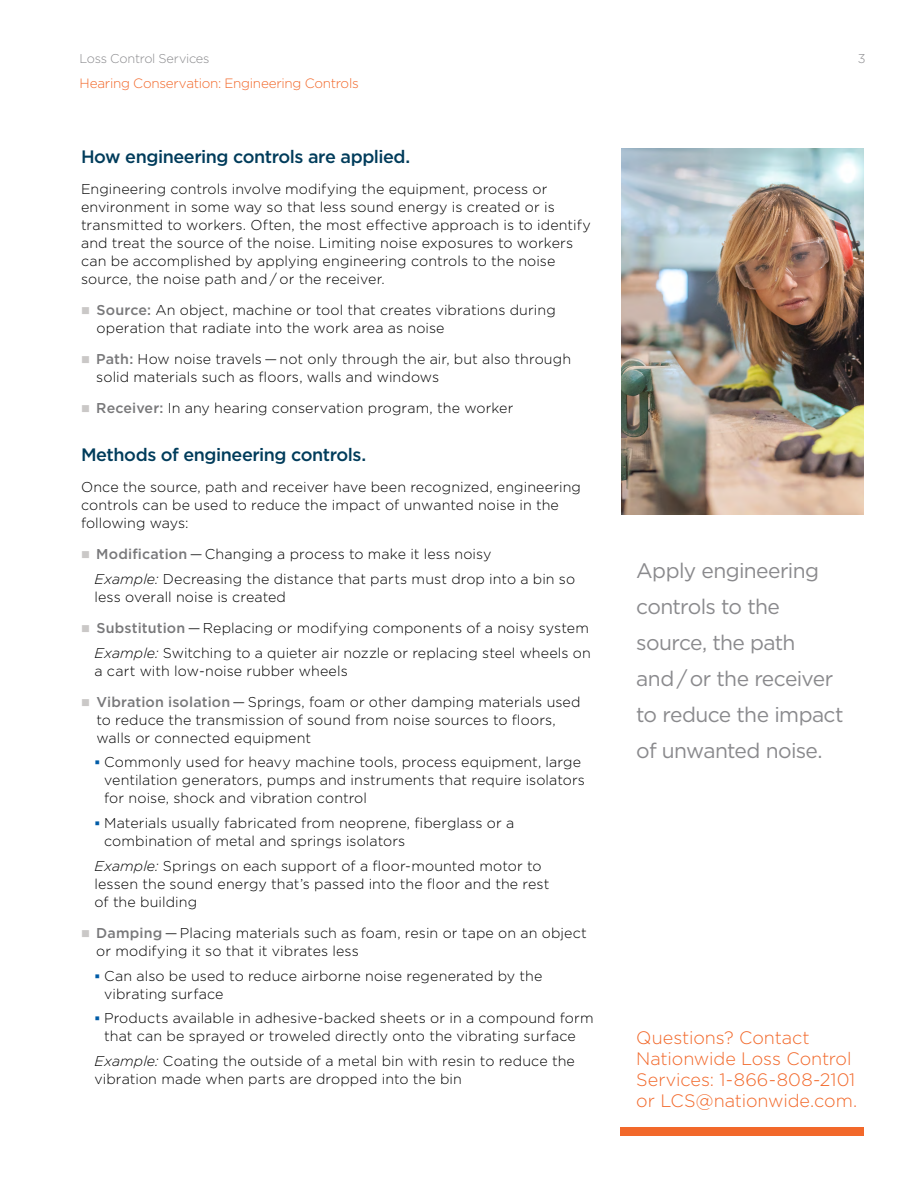
<style>
.page{position:relative;width:918px;height:1188px;background:#fff}
.page>*{position:absolute;margin:0;border:0;box-sizing:border-box;transform-origin:0 0}
.t1{font:21px/36px "Gotham";letter-spacing:-.03em;color:#8a8a8d}
.t2{font:300 18px/21px "Gotham";letter-spacing:-.005em;color:#f2682a}
.Subhead__Main{font:500 18px "Gotham";letter-spacing:-.025em;color:#013c5b}
.Body_Text{font:300 14.25px/18px "Gotham";letter-spacing:.005em;color:#000}
.t3{font:300 13.5px "Gotham";letter-spacing:-.02em;color:#f2682a}
.t4{font:300 12.75px "Gotham";letter-spacing:-.02em;color:#8a8a8d}
.s1{color:#cac8c7}
.s2{font-weight:500;color:#78787a}
.s3{font-style:italic}
.s4{color:#005ca7}
</style>
<div class="page">
<div style="left:620px;top:1127px;width:243px;height:8px;background:#f2682a"></div>
<img style="left:621px;top:148px;width:243px;height:367px">
<p class="t4" style="left:80px;top:50px;width:131px">Loss Control Services</p>
<p class="t3" style="left:80px;top:75px;width:281px">Hearing Conservation: Engineering Controls</p>
<p class="Subhead__Main" style="left:81px;top:145px;width:331px">How engineering controls are applied.</p>
<p class="Body_Text" style="left:81px;top:180px;width:511px">Engineering controls involve modifying the equipment, process or environment in some way so that less sound energy is created or is transmitted to workers. Often, the most effective approach is to identify and treat the source of the noise. Limiting noise exposures to workers can be accomplished by applying engineering controls to the noise source, the noise path and / or the receiver.</p>
<p class="Body_Text" style="left:97px;top:301px;width:461px;text-indent:-16px"><span class="s1">■</span> <span class="s2">Source:</span> An object, machine or tool that creates vibrations during operation that radiate into the work area as noise</p>
<p class="Body_Text" style="left:96px;top:350px;width:476px;text-indent:-15px"><span class="s1">■</span> <span class="s2">Path:</span> How noise travels — not only through the air, but also through solid materials such as floors, walls and windows</p>
<p class="Body_Text" style="left:81px;top:399px;width:434px"><span class="s1">■</span> <span class="s2">Receiver:</span> In any hearing conservation program, the worker</p>
<p class="Subhead__Main" style="left:81px;top:443px;width:287px">Methods of engineering controls.</p>
<p class="Body_Text" style="left:81px;top:478px;width:502px">Once the source, path and receiver have been recognized, engineering controls can be used to reduce the impact of unwanted noise in the following ways:</p>
<p class="Body_Text" style="left:81px;top:545px;width:412px"><span class="s1">■</span> <span class="s2">Modification</span> — Changing a process to make it less noisy</p>
<p class="Body_Text" style="left:94px;top:570px;width:482px"><span class="s3">Example:</span> Decreasing the distance that parts must drop into a bin so less overall noise is created</p>
<p class="Body_Text" style="left:81px;top:618px;width:509px"><span class="s1">■</span> <span class="s2">Substitution</span> — Replacing or modifying components of a noisy system</p>
<p class="Body_Text" style="left:94px;top:643px;width:498px"><span class="s3">Example:</span> Switching to a quieter air nozzle or replacing steel wheels on a cart with low-noise rubber wheels</p>
<p class="Body_Text" style="left:96px;top:692px;width:486px;text-indent:-15px"><span class="s1">■</span> <span class="s2">Vibration isolation</span> — Springs, foam or other damping materials used to reduce the transmission of sound from noise sources to floors, walls or connected equipment</p>
<p class="Body_Text" style="left:104px;top:753px;width:482px;text-indent:-10px"><span class="s4">▪</span> Commonly used for heavy machine tools, process equipment, large ventilation generators, pumps and instruments that require isolators for noise, shock and vibration control</p>
<p class="Body_Text" style="left:104px;top:814px;width:412px;text-indent:-10px"><span class="s4">▪</span> Materials usually fabricated from neoprene, fiberglass or a combination of metal and springs isolators</p>
<p class="Body_Text" style="left:94px;top:856px;width:456px"><span class="s3">Example:</span> Springs on each support of a floor-mounted motor to lessen the sound energy that’s passed into the floor and the rest of the building</p>
<p class="Body_Text" style="left:96px;top:923px;width:492px;text-indent:-15px"><span class="s1">■</span> <span class="s2">Damping</span> — Placing materials such as foam, resin or tape on an object or modifying it so that it vibrates less</p>
<p class="Body_Text" style="left:104px;top:966px;width:440px;text-indent:-10px"><span class="s4">▪</span> Can also be used to reduce airborne noise regenerated by the vibrating surface</p>
<p class="Body_Text" style="left:94px;top:1009px;width:501px;text-align:center"><span class="s4">▪</span> Products available in adhesive-backed sheets or in a compound form that can be sprayed or troweled directly onto the vibrating surface</p>
<p class="Body_Text" style="left:94px;top:1052px;width:482px"><span class="s3">Example:</span> Coating the outside of a metal bin with resin to reduce the vibration made when parts are dropped into the bin</p>
<p class="t4" style="left:858px;top:50px;width:9px">3</p>
<h1 class="t1" style="left:636px;top:552px;width:209px">Apply engineering controls to the source, the path and/or the receiver to reduce the impact of unwanted noise.</h1>
<p class="t2" style="left:636px;top:1027px;width:222px">Questions? Contact<br>Nationwide Loss Control<br>Services: 1-866-808-2101 or LCS@nationwide.com.</p>
</div>
